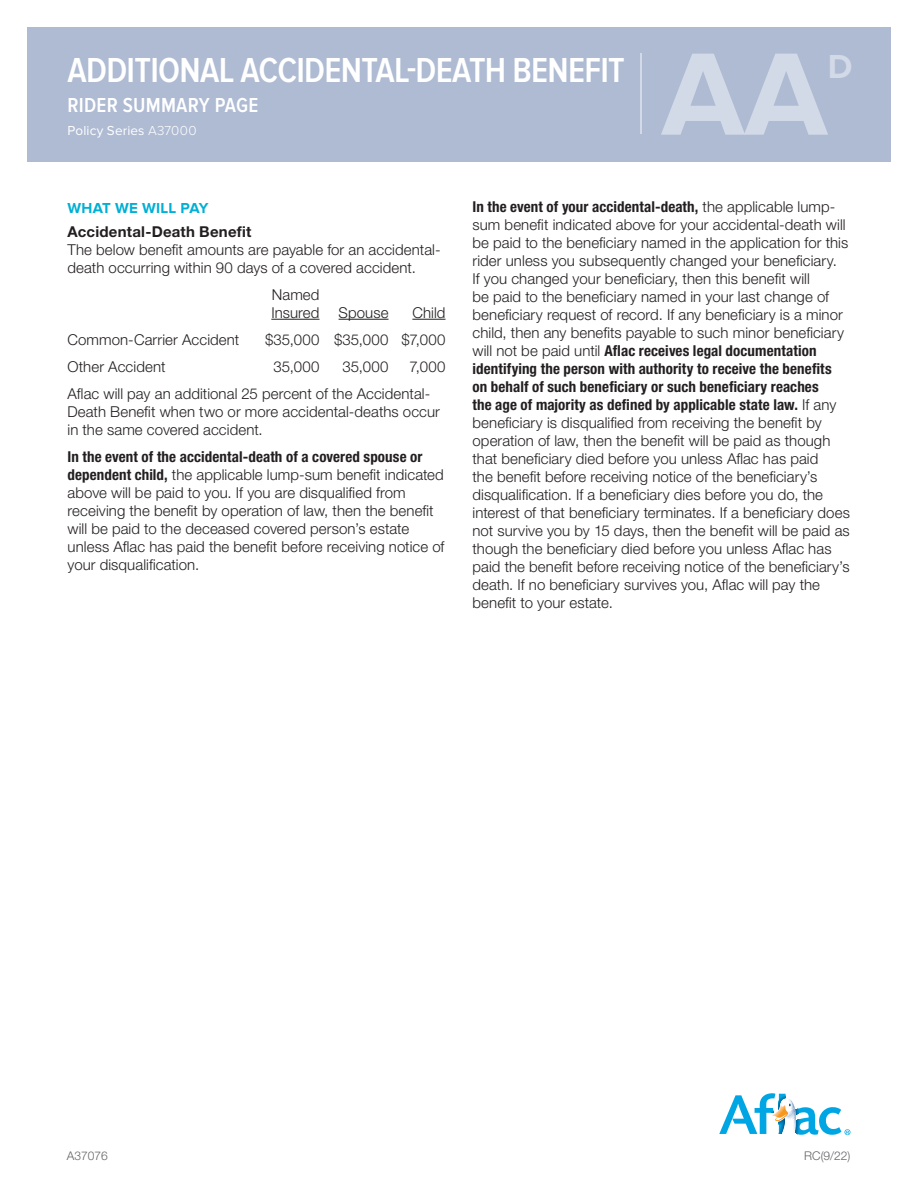
<style>
.page{position:relative;width:918px;height:1188px;background:#fff}
.page>*{position:absolute;margin:0;border:0;box-sizing:border-box;transform-origin:0 0}
.t1{font:700 121.5px "Proxima Nova";color:#d3dae7}
.t2{font:600 36px "Proxima Nova Cond";letter-spacing:-.02em;color:#fff}
.t3{font:700 34.5px "Proxima Nova";color:#d3dae7}
.t4{font:600 21px "Proxima Nova Cond";letter-spacing:.01em;color:#fff}
.t5{font:300 15px/18px "Helvetica Neue CELT";letter-spacing:.005em;color:#231f20}
.t6{font:700 condensed 15px/18px "Helvetica Neue LTCE";letter-spacing:.005em;color:#231f20}
.t7{font:700 15px "Helvetica Neue CELT";letter-spacing:.015em;color:#231f20}
.t8{font:700 15px "Proxima Nova";letter-spacing:.02em;color:#00b0d5}
.t9{font:13.5px "Proxima Nova";letter-spacing:.01em;color:#fff}
.t10{font:300 12px "Helvetica Neue CELT";color:#636366}
.s1{font-weight:300}
.s2{font-family:"Helvetica Neue LTCE";font-weight:700;font-stretch:condensed}
.s3{font-family:"Helvetica Neue CELT";font-weight:300;font-stretch:normal}
</style>
<div class="page">
<hr style="left:271px;top:319px;width:48px;height:1px;background:#231f20">
<hr style="left:339px;top:319px;width:50px;height:1px;background:#231f20">
<hr style="left:412px;top:319px;width:34px;height:1px;background:#231f20">
<div style="left:27px;top:27px;width:864px;height:135px;background:#aebbd3"></div>
<hr style="left:640px;top:53px;width:2px;height:81px;background:#d3dae7">
<svg style="left:719px;top:1093px;width:131px;height:42px"></svg>
<h1 class="t1" style="left:662px;top:24px;width:168px">AA</h1>
<h2 class="t2" style="left:68px;top:51px;width:559px">ADDITIONAL ACCIDENTAL-DEATH BENEFIT</h2>
<h3 class="t3" style="left:828px;top:46px;width:26px">D</h3>
<h3 class="t4" style="left:68px;top:94px;width:192px">RIDER SUMMARY PAGE</h3>
<p class="t9" style="left:68px;top:123px;width:131px">Policy Series <span class="s1">A37000</span></p>
<p class="t8" style="left:68px;top:199px;width:143px">WHAT WE WILL PAY</p>
<p class="t7" style="left:68px;top:222px;width:185px">Accidental-Death Benefit</p>
<p class="t5" style="left:68px;top:240px;width:375px">The below benefit amounts are payable for an accidental&shy;death occurring within 90 days of a covered accident.</p>
<p class="t5" style="left:271px;top:285px;width:50px">Named<br>Insured</p>
<p class="t5" style="left:339px;top:303px;width:51px">Spouse</p>
<p class="t5" style="left:412px;top:303px;width:35px">Child</p>
<p class="t5" style="left:68px;top:330px;width:173px">Common-Carrier Accident</p>
<p class="t5" style="left:265px;top:330px;width:182px">$35,000 $35,000 $7,000</p>
<p class="t5" style="left:68px;top:357px;width:100px">Other Accident</p>
<p class="t5" style="left:274px;top:357px;width:47px">35,000</p>
<p class="t5" style="left:343px;top:357px;width:47px">35,000</p>
<p class="t5" style="left:68px;top:353px;width:380px;line-height:27px;text-indent:342px">7,000<br>Aflac will pay an additional 25 percent of the Accidental-</p>
<p class="t5" style="left:68px;top:402px;width:374px">Death Benefit when two or more accidental-deaths occur in the same covered accident.</p>
<p class="t6" style="left:68px;top:448px;width:357px">In the event of the accidental-death of a covered spouse or</p>
<p class="t5" style="left:68px;top:465px;width:379px"><span class="s2">dependent child,</span> the applicable lump-sum benefit indicated above will be paid to you. If you are disqualified from receiving the benefit by operation of law, then the benefit will be paid to the deceased covered person’s estate unless Aflac has paid the benefit before receiving notice of your disqualification.</p>
<p class="t6" style="left:473px;top:197px;width:364px">In the event of your accidental-death, <span class="s3">the applicable lump-</span></p>
<p class="t5" style="left:473px;top:215px;width:377px">sum benefit indicated above for your accidental-death will be paid to the beneficiary named in the application for this rider unless you subsequently changed your beneficiary.<br>If you changed your beneficiary, then this benefit will<br>be paid to the beneficiary named in your last change of beneficiary request of record. If any beneficiary is a minor child, then any benefits payable to such minor beneficiary</p>
<p class="t6" style="left:473px;top:341px;width:365px"><span class="s3">will not be paid until</span> Aflac receives legal documentation identifying the person with authority to receive the benefits on behalf of such beneficiary or such beneficiary reaches the age of majority as defined by applicable state law. <span class="s3">If any</span></p>
<p class="t5" style="left:473px;top:413px;width:379px">beneficiary is disqualified from receiving the benefit by operation of law, then the benefit will be paid as though that beneficiary died before you unless Aflac has paid<br>the benefit before receiving notice of the beneficiary’s disqualification. If a beneficiary dies before you do, the interest of that beneficiary terminates. If a beneficiary does not survive you by 15 days, then the benefit will be paid as though the beneficiary died before you unless Aflac has paid the benefit before receiving notice of the beneficiary’s death. If no beneficiary survives you, Aflac will pay the benefit to your estate.</p>
<p class="t10" style="left:67px;top:1148px;width:42px">A37076</p>
<p class="t10" style="left:804px;top:1148px;width:48px">RC(9/22)</p>
</div>
